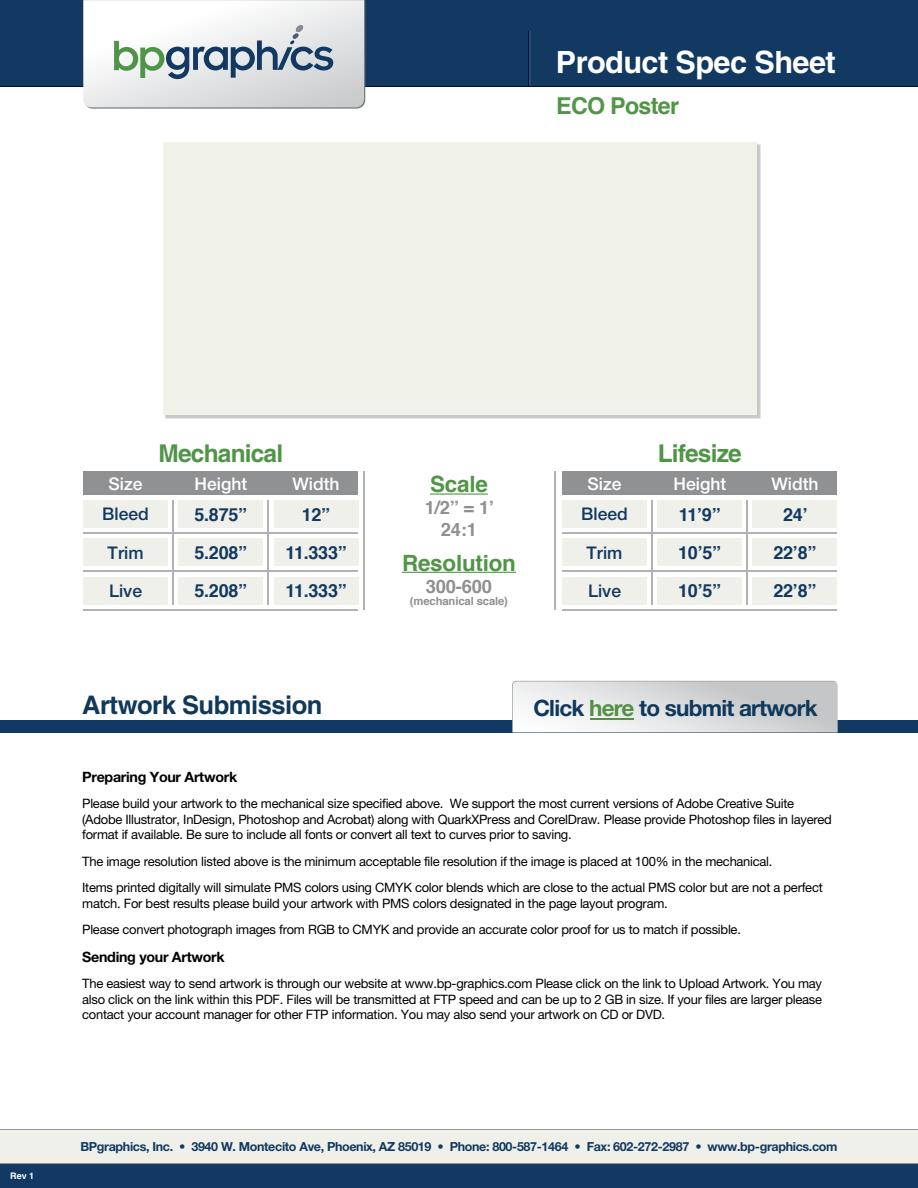
<style>
.page{position:relative;width:918px;height:1188px;background:#fff}
.page>*{position:absolute;margin:0;border:0;box-sizing:border-box;transform-origin:0 0}
.t1{font:700 30.6px "Helvetica LT";letter-spacing:-.02em;color:#fff}
.t2{font:700 25.5px "Helvetica LT";letter-spacing:-.02em;color:#10385b}
.t3{font:700 24.45px "Helvetica LT";letter-spacing:-.035em;color:#509547}
.t4{font:700 23.25px "Helvetica";letter-spacing:-.03em;color:#509646}
.t5{font:700 22.5px "Helvetica Neue LT Std";letter-spacing:-.035em;color:#10385b}
.t6{font:700 22.5px "Helvetica";letter-spacing:-.01em;color:#509646}
.t7{font:700 18.3px/22px "Helvetica";letter-spacing:-.01em;color:#8e9092;text-align:center}
.t8{font:700 18px "Helvetica";letter-spacing:-.015em;color:#133961}
.t9{font:500 17.4px "Helvetica Neue LT Std";color:#fff}
.t10{font:500 17.4px "Helvetica Neue LT Std";color:#123961}
.t11{font:700 14.25px "Helvetica Neue";letter-spacing:-.02em;color:#000}
.t12{font:12.9px/15.6px "Helvetica Neue";letter-spacing:-.02em;color:#000}
.t13{font:700 12.6px "Helvetica Neue";letter-spacing:-.025em;color:#123961}
.t14{font:700 11.25px "Helvetica";letter-spacing:-.01em;color:#8e9092}
.t15{font:700 9px "Helvetica";color:#fff}
.s1{color:#549045}
</style>
<div class="page">
<div style="left:0;top:1130px;width:918px;height:33px;background:#eff0ea"></div>
<hr style="left:0;top:732px;width:918px;height:2px;background:#919496">
<hr style="left:0;top:1129px;width:918px;height:1px;background:#919496">
<div style="left:0;top:720px;width:918px;height:12px;background:#123961"></div>
<div style="left:0;top:79px;width:918px;height:8px;background:#000d24"></div>
<div style="left:0;top:0;width:918px;height:86px;background:#123961"></div>
<div style="left:0;top:1163px;width:918px;height:22px;background:#123961"></div>
<div style="left:0;top:1165px;width:918px;height:23px;background:#123961"></div>
<svg style="left:83px;top:0;width:282px;height:109px;background:#d5dadc"></svg>
<svg style="left:512px;top:681px;width:326px;height:51px;background:#dadbdd"></svg>
<hr style="left:528px;top:31px;width:1px;height:55px;background:#000d24">
<hr style="left:529px;top:31px;width:2px;height:55px;background:#135380">
<div style="left:83px;top:500px;width:85px;height:28px;background:#eff0ea"></div>
<div style="left:83px;top:538px;width:85px;height:28px;background:#eff0ea"></div>
<div style="left:83px;top:577px;width:85px;height:28px;background:#eff0ea"></div>
<div style="left:178px;top:500px;width:85px;height:28px;background:#eff0ea"></div>
<div style="left:178px;top:538px;width:85px;height:28px;background:#eff0ea"></div>
<div style="left:178px;top:577px;width:85px;height:28px;background:#eff0ea"></div>
<hr style="left:172px;top:500px;width:2px;height:105px;background:#b0b3b4">
<hr style="left:83px;top:532px;width:275px;height:2px;background:#b0b3b4">
<hr style="left:83px;top:609px;width:275px;height:1px;background:#b0b3b4">
<hr style="left:83px;top:571px;width:275px;height:1px;background:#b0b3b4">
<div style="left:274px;top:500px;width:84px;height:28px;background:#eff0ea"></div>
<div style="left:274px;top:538px;width:84px;height:28px;background:#eff0ea"></div>
<div style="left:274px;top:577px;width:84px;height:28px;background:#eff0ea"></div>
<hr style="left:268px;top:500px;width:1px;height:105px;background:#b0b3b4">
<div style="left:83px;top:471px;width:275px;height:23px;background:#8f9193"></div>
<div style="left:562px;top:500px;width:85px;height:28px;background:#eff0ea"></div>
<div style="left:562px;top:538px;width:85px;height:28px;background:#eff0ea"></div>
<div style="left:562px;top:577px;width:85px;height:28px;background:#eff0ea"></div>
<div style="left:657px;top:500px;width:85px;height:28px;background:#eff0ea"></div>
<div style="left:657px;top:538px;width:85px;height:28px;background:#eff0ea"></div>
<div style="left:657px;top:577px;width:85px;height:28px;background:#eff0ea"></div>
<hr style="left:651px;top:500px;width:2px;height:105px;background:#b0b3b4">
<hr style="left:562px;top:532px;width:275px;height:2px;background:#b0b3b4">
<hr style="left:562px;top:609px;width:275px;height:1px;background:#b0b3b4">
<hr style="left:562px;top:571px;width:275px;height:1px;background:#b0b3b4">
<div style="left:753px;top:500px;width:84px;height:28px;background:#eff0ea"></div>
<div style="left:753px;top:538px;width:84px;height:28px;background:#eff0ea"></div>
<div style="left:753px;top:577px;width:84px;height:28px;background:#eff0ea"></div>
<hr style="left:747px;top:500px;width:1px;height:105px;background:#b0b3b4">
<div style="left:562px;top:471px;width:275px;height:23px;background:#8f9193"></div>
<hr style="left:554px;top:471px;width:2px;height:139px;background:#b0b3b4">
<hr style="left:363px;top:471px;width:1px;height:139px;background:#b0b3b4">
<div style="left:0;top:733px;width:918px;height:396px;background:#fff"></div>
<hr style="left:590px;top:719px;width:44px;height:1px;background:#549045">
<div style="left:165px;top:144px;width:596px;height:275px;background:#c9c8c8"></div>
<div style="left:164px;top:143px;width:593px;height:272px;background:#f0f1e9"></div>
<hr style="left:430px;top:494px;width:58px;height:1px;background:#509646">
<hr style="left:402px;top:572px;width:114px;height:1px;background:#509646">
<h1 class="t1" style="left:556px;top:43px;width:281px">Product Spec Sheet</h1>
<h3 class="t4" style="left:556px;top:87px;width:124px">ECO Poster</h3>
<p class="t15" style="left:10px;top:1168px;width:26px">Rev 1</p>
<h3 class="t3" style="left:159px;top:438px;width:126px">Mechanical</h3>
<h3 class="t3" style="left:658px;top:438px;width:86px">Lifesize</h3>
<h3 class="t6" style="left:430px;top:466px;width:59px">Scale</h3>
<h3 class="t7" style="left:425px;top:497px;width:71px">1/2” = 1’<br>24:1</h3>
<h3 class="t6" style="left:402px;top:545px;width:115px">Resolution</h3>
<h3 class="t7" style="left:426px;top:575px;width:68px">300-600</h3>
<p class="t14" style="left:410px;top:592px;width:100px">(mechanical scale)</p>
<h3 class="t9" style="left:109px;top:473px;width:35px">Size</h3>
<h3 class="t9" style="left:195px;top:473px;width:54px">Height</h3>
<h3 class="t9" style="left:292px;top:473px;width:49px">Width</h3>
<h3 class="t9" style="left:588px;top:473px;width:35px">Size</h3>
<h3 class="t9" style="left:674px;top:473px;width:54px">Height</h3>
<h3 class="t9" style="left:771px;top:473px;width:49px">Width</h3>
<h3 class="t8" style="left:194px;top:500px;width:54px">5.875”</h3>
<h3 class="t8" style="left:302px;top:500px;width:30px">12”</h3>
<h3 class="t8" style="left:679px;top:500px;width:43px">11’9”</h3>
<h3 class="t8" style="left:783px;top:500px;width:26px">24’</h3>
<h3 class="t8" style="left:194px;top:538px;width:54px">5.208”</h3>
<h3 class="t8" style="left:285px;top:538px;width:63px">11.333”</h3>
<h3 class="t8" style="left:678px;top:538px;width:44px">10’5”</h3>
<h3 class="t8" style="left:773px;top:538px;width:44px">22’8”</h3>
<h3 class="t8" style="left:194px;top:576px;width:54px">5.208”</h3>
<h3 class="t8" style="left:285px;top:576px;width:63px">11.333”</h3>
<h3 class="t8" style="left:678px;top:576px;width:44px">10’5”</h3>
<h3 class="t8" style="left:773px;top:576px;width:44px">22’8”</h3>
<h3 class="t10" style="left:102px;top:504px;width:48px">Bleed</h3>
<h3 class="t10" style="left:108px;top:542px;width:37px">Trim</h3>
<h3 class="t10" style="left:109px;top:580px;width:34px">Live</h3>
<h3 class="t10" style="left:581px;top:504px;width:48px">Bleed</h3>
<h3 class="t10" style="left:587px;top:542px;width:37px">Trim</h3>
<h3 class="t10" style="left:588px;top:580px;width:34px">Live</h3>
<h2 class="t2" style="left:82px;top:689px;width:242px">Artwork Submission</h2>
<h3 class="t5" style="left:533px;top:694px;width:286px">Click <span class="s1">here</span> to submit artwork</h3>
<p class="t11" style="left:82px;top:764px;width:156px">Preparing Your Artwork</p>
<p class="t12" style="left:82px;top:795px;width:751px">Please build your artwork to the mechanical size specified above. We support the most current versions of Adobe Creative Suite (Adobe Illustrator, InDesign, Photoshop and Acrobat) along with QuarkXPress and CorelDraw. Please provide Photoshop files in layered format if available. Be sure to include all fonts or convert all text to curves prior to saving.</p>
<p class="t12" style="left:82px;top:847px;width:742px;line-height:26.4px">The image resolution listed above is the minimum acceptable file resolution if the image is placed at 100% in the mechanical.<br>Items printed digitally will simulate PMS colors using CMYK color blends which are close to the actual PMS color but are not a perfect</p>
<p class="t12" style="left:82px;top:889px;width:660px;line-height:26.4px">match. For best results please build your artwork with PMS colors designated in the page layout program.<br>Please convert photograph images from RGB to CMYK and provide an accurate color proof for us to match if possible.</p>
<p class="t11" style="left:82px;top:944px;width:144px">Sending your Artwork</p>
<p class="t12" style="left:82px;top:975px;width:741px;text-align:justify">The easiest way to send artwork is through our website at www.bp-graphics.com Please click on the link to Upload Artwork. You may also click on the link within this PDF. Files will be transmitted at FTP speed and can be up to 2 GB in size. If your files are larger please contact your account manager for other FTP information. You may also send your artwork on CD or DVD.</p>
<p class="t13" style="left:80px;top:1136px;width:759px">BPgraphics, Inc. • 3940 W. Montecito Ave, Phoenix, AZ 85019 • Phone: 800-587-1464 • Fax: 602-272-2987 • www.bp-graphics.com</p>
</div>
